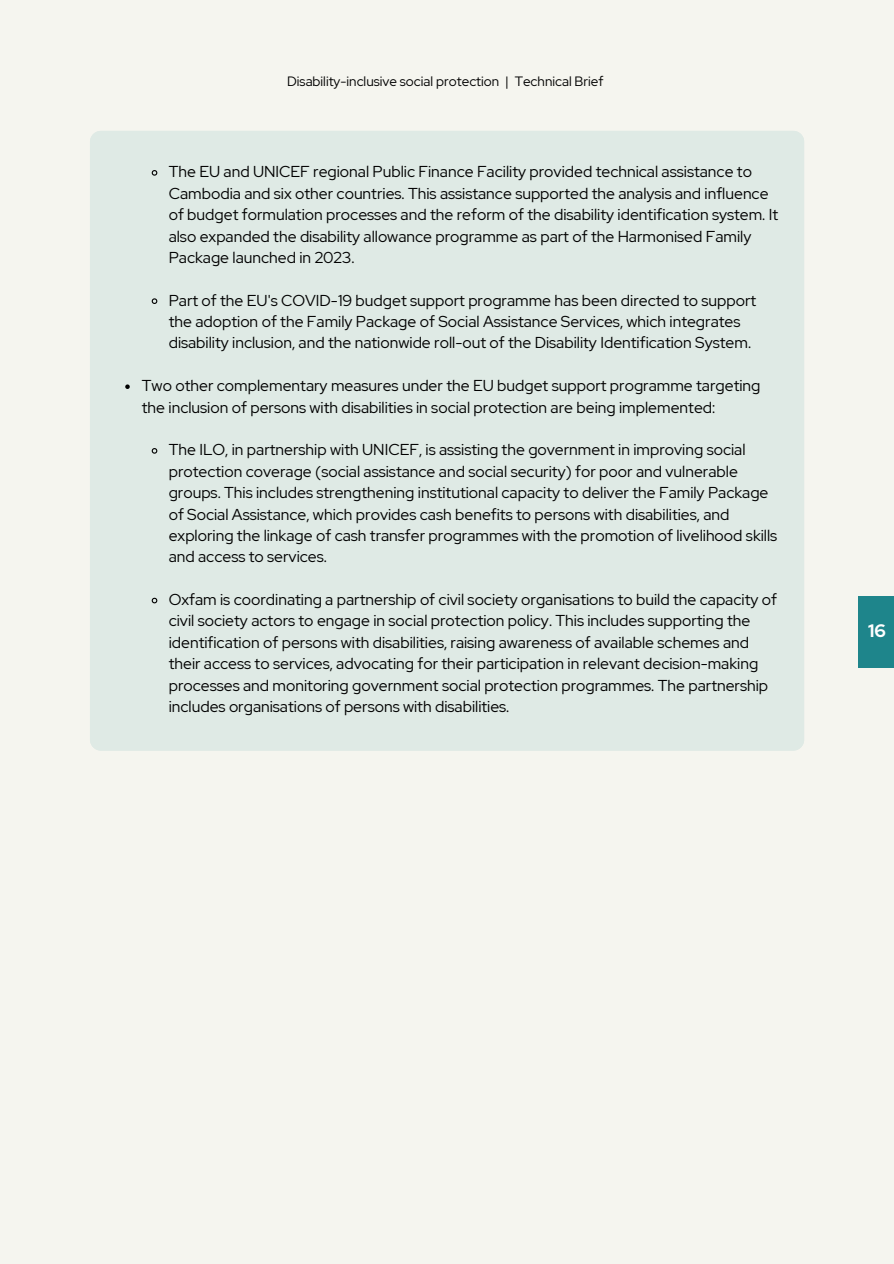
<style>
.page{position:relative;width:894px;height:1264px;background:#fff}
.page>*{position:absolute;margin:0;border:0;box-sizing:border-box;transform-origin:0 0}
.t1{font:700 18px "Red Hat Display";color:#fff}
.t2{font:15.75px/21.3px "Red Hat Display";color:#000}
.t3{font:13.5px "Red Hat Display";color:#000}
</style>
<div class="page">
<div style="left:0;top:0;width:893px;height:1263px;background:#f5f5ef"></div>
<div style="left:90px;top:131px;width:713px;height:619px;background:#dfeae5"></div>
<svg style="left:151px;top:169px;width:7px;height:7px"></svg>
<svg style="left:151px;top:297px;width:7px;height:8px"></svg>
<svg style="left:125px;top:384px;width:5px;height:5px"></svg>
<svg style="left:151px;top:447px;width:7px;height:7px"></svg>
<svg style="left:151px;top:597px;width:7px;height:7px"></svg>
<div style="left:857px;top:596px;width:36px;height:71px;background:#1e858b"></div>
<p class="t3" style="left:287px;top:72px;width:318px">Disability-inclusive social protection | Technical Brief</p>
<p class="t2" style="left:169px;top:161px;width:611px">The EU and UNICEF regional Public Finance Facility provided technical assistance to Cambodia and six other countries. This assistance supported the analysis and influence of budget formulation processes and the reform of the disability identification system. It also expanded the disability allowance programme as part of the Harmonised Family Package launched in 2023.</p>
<p class="t2" style="left:169px;top:289px;width:589px">Part of the EU's COVID-19 budget support programme has been directed to support the adoption of the Family Package of Social Assistance Services, which integrates disability inclusion, and the nationwide roll-out of the Disability Identification System.</p>
<p class="t2" style="left:142px;top:375px;width:620px">Two other complementary measures under the EU budget support programme targeting the inclusion of persons with disabilities in social protection are being implemented:</p>
<p class="t2" style="left:169px;top:439px;width:610px">The ILO, in partnership with UNICEF, is assisting the government in improving social protection coverage (social assistance and social security) for poor and vulnerable groups. This includes strengthening institutional capacity to deliver the Family Package of Social Assistance, which provides cash benefits to persons with disabilities, and exploring the linkage of cash transfer programmes with the promotion of livelihood skills and access to services.</p>
<p class="t2" style="left:169px;top:589px;width:609px">Oxfam is coordinating a partnership of civil society organisations to build the capacity of civil society actors to engage in social protection policy. This includes supporting the identification of persons with disabilities, raising awareness of available schemes and their access to services, advocating for their participation in relevant decision-making processes and monitoring government social protection programmes. The partnership includes organisations of persons with disabilities.</p>
<p class="t1" style="left:867px;top:619px;width:19px">16</p>
</div>
